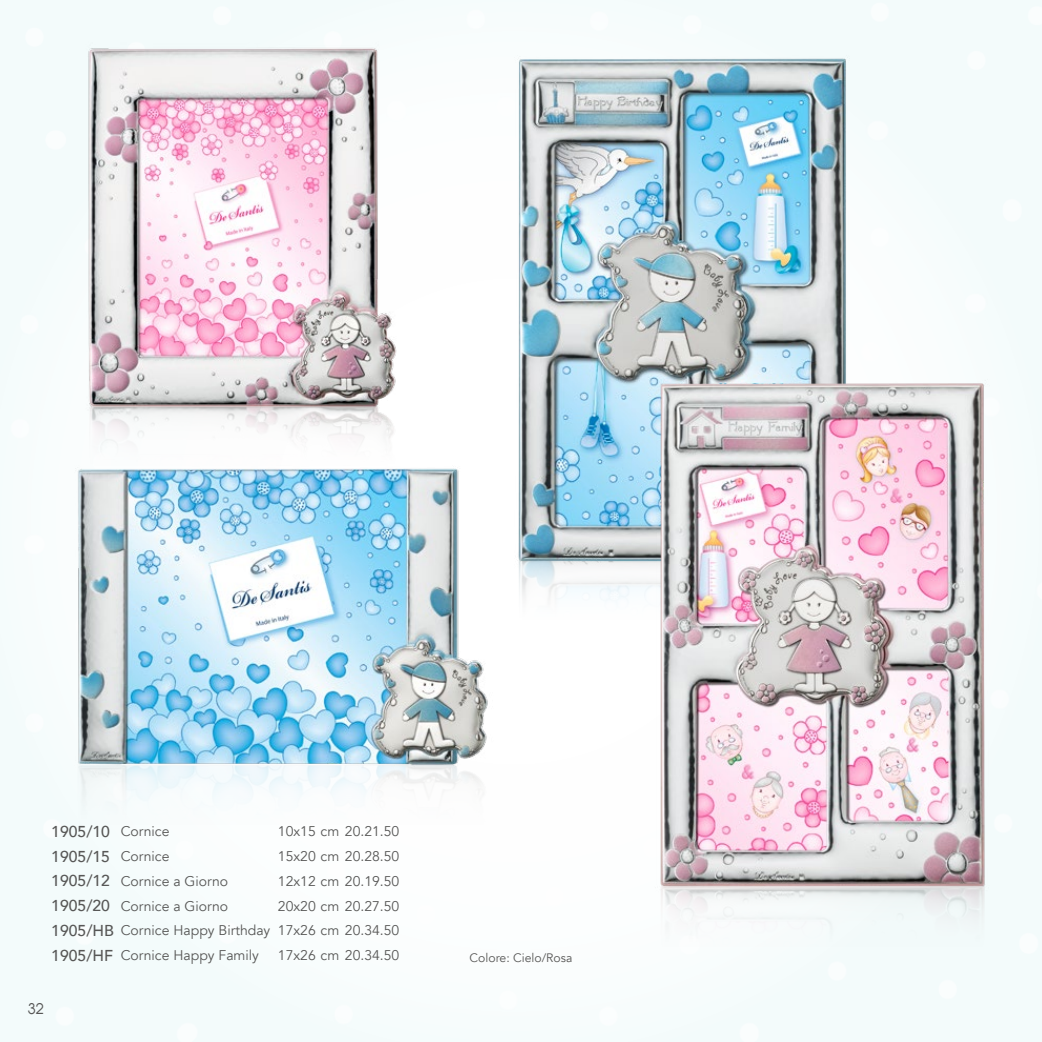
<style>
.page{position:relative;width:1042px;height:1042px;background:#fff}
.page>*{position:absolute;margin:0;border:0;box-sizing:border-box;transform-origin:0 0}
.t1{font:500 15.75px "Avenir";color:#575756}
.t2{font:14.7px "Avant Garde";color:#575756}
.t3{font:14px/24.8px "Avenir";color:#575756;text-align:justify}
.t4{font:12.25px "Avenir";color:#575756}
.s1{font-weight:400;font-size:14px}
.s2{font-weight:500;font-size:15.75px}
</style>
<div class="page">
<img style="left:77px;top:420px;width:319px;height:28px">
<img style="left:77px;top:35px;width:328px;height:385px">
<img style="left:50px;top:448px;width:443px;height:335px">
<img style="left:497px;top:39px;width:369px;height:541px">
<div style="left:637px;top:904px;width:370px;height:55px;background:#f4fbfb"></div>
<img style="left:637px;top:363px;width:370px;height:541px">
<p class="t1" style="left:51px;top:817px;width:120px">1905/10 <span class="s1">Cornice</span></p>
<p class="t3" style="left:278px;top:819px;width:123px">10x15 cm 20.21.50</p>
<p class="t1" style="left:51px;top:842px;width:120px">1905/15 <span class="s1">Cornice</span></p>
<p class="t3" style="left:278px;top:844px;width:123px">15x20 cm 20.28.50</p>
<p class="t3" style="left:51px;top:868px;width:178px"><span class="s2">1905/12</span> Cornice a Giorno</p>
<p class="t3" style="left:278px;top:868px;width:123px">12x12 cm 20.19.50</p>
<p class="t3" style="left:51px;top:893px;width:178px"><span class="s2">1905/20</span> Cornice a Giorno</p>
<p class="t3" style="left:51px;top:893px;width:349px;text-indent:227px">20x20 cm 20.27.50<br><span class="s2">1905/HB</span> Cornice Happy Birthday 17x26 cm 20.34.50<br><span class="s2">1905/HF</span> Cornice Happy Family</p>
<p class="t3" style="left:278px;top:943px;width:123px">17x26 cm 20.34.50</p>
<p class="t2" style="left:28px;top:999px;width:18px">32</p>
<p class="t4" style="left:469px;top:950px;width:104px">Colore: Cielo/Rosa</p>
</div>
